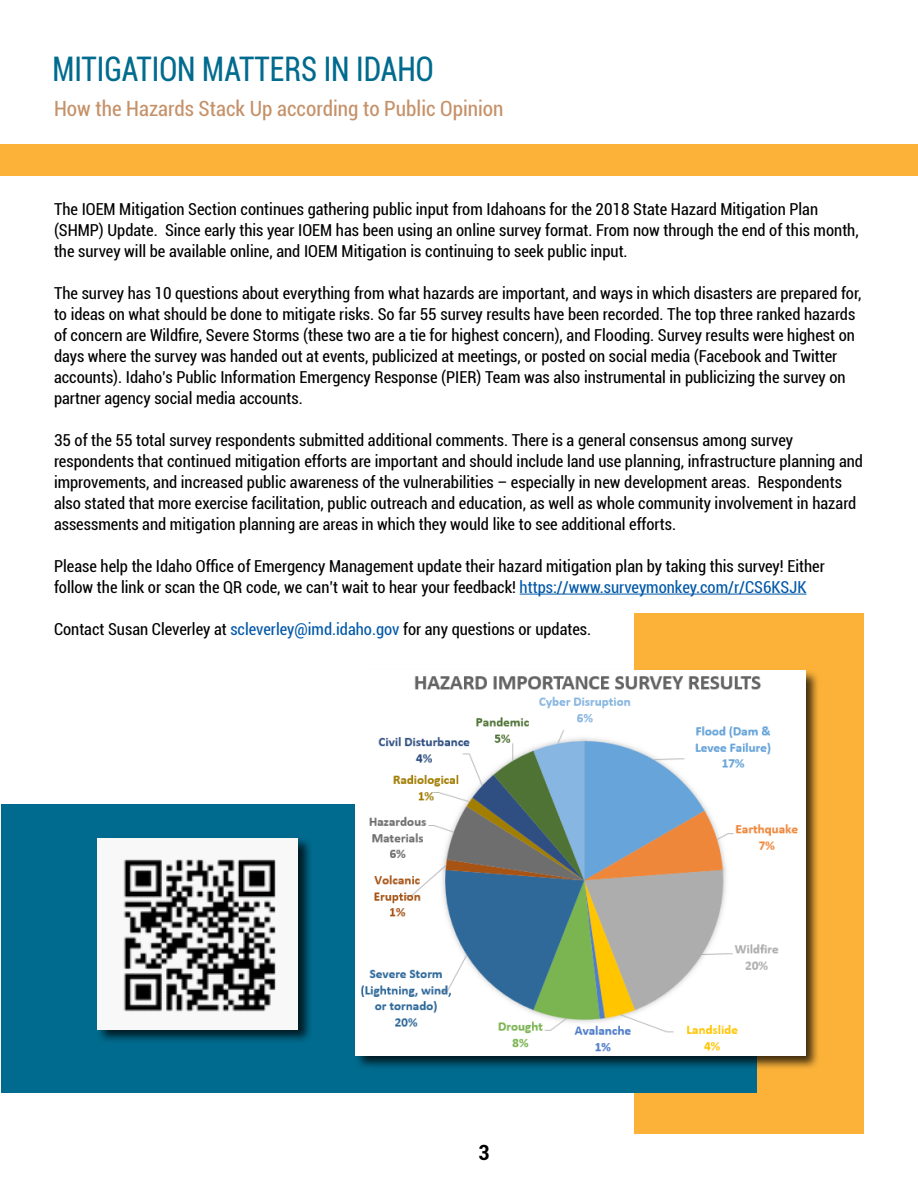
<style>
.page{position:relative;width:918px;height:1188px;background:#fff}
.page>*{position:absolute;margin:0;border:0;box-sizing:border-box;transform-origin:0 0}
.t1{font:condensed 33.9px "Roboto";color:#006b8e;scale:.88 1}
.t2{font:condensed 21px "Roboto";color:#c59169}
.t3{font:700 condensed 21px "Roboto";color:#000}
.t4{font:condensed 16.5px/21px "Roboto";color:#000}
.s1{color:#0058a9}
</style>
<div class="page">
<div style="left:634px;top:614px;width:230px;height:520px;background:#fcb239"></div>
<div style="left:1px;top:804px;width:755px;height:289px;background:#006b8e"></div>
<div style="left:0;top:144px;width:918px;height:32px;background:#fcb239"></div>
<hr style="left:520px;top:594px;width:286px;height:1px;background:#0058a9">
<div style="left:96px;top:836px;width:217px;height:208px;background:#000;opacity:.75"></div>
<div style="left:98px;top:838px;width:200px;height:191px;background:#f8f8f8"></div>
<img style="left:123px;top:859px;width:153px;height:153px">
<div style="left:354px;top:669px;width:466px;height:401px;background:#000;opacity:.75"></div>
<img style="left:356px;top:671px;width:449px;height:384px">
<h1 class="t1" style="left:52px;top:45px;width:41px">Mitigation</h1>
<h1 class="t1" style="left:202px;top:45px;width:44px">Matters</h1>
<h1 class="t1" style="left:324px;top:45px;width:66px">in Idaho</h1>
<p class="t2" style="left:54px;top:94px;width:451px">How the Hazards Stack Up according to Public Opinion</p>
<p class="t4" style="left:54px;top:198px;width:806px">The IOEM Mitigation Section continues gathering public input from Idahoans for the 2018 State Hazard Mitigation Plan (SHMP) Update. Since early this year IOEM has been using an online survey format. From now through the end of this month, the survey will be available online, and IOEM Mitigation is continuing to seek public input.</p>
<p class="t4" style="left:54px;top:282px;width:809px">The survey has 10 questions about everything from what hazards are important, and ways in which disasters are prepared for, to ideas on what should be done to mitigate risks. So far 55 survey results have been recorded. The top three ranked hazards of concern are Wildfire, Severe Storms (these two are a tie for highest concern), and Flooding. Survey results were highest on days where the survey was handed out at events, publicized at meetings, or posted on social media (Facebook and Twitter accounts). Idaho’s Public Information Emergency Response (PIER) Team was also instrumental in publicizing the survey on partner agency social media accounts.</p>
<p class="t4" style="left:54px;top:429px;width:811px">35 of the 55 total survey respondents submitted additional comments. There is a general consensus among survey respondents that continued mitigation efforts are important and should include land use planning, infrastructure planning and improvements, and increased public awareness of the vulnerabilities – especially in new development areas. Respondents also stated that more exercise facilitation, public outreach and education, as well as whole community involvement in hazard assessments and mitigation planning are areas in which they would like to see additional efforts.</p>
<p class="t4" style="left:54px;top:555px;width:772px">Please help the Idaho Office of Emergency Management update their hazard mitigation plan by taking this survey! Either follow the link or scan the QR code, we can’t wait to hear your feedback! <span class="s1">https://www.surveymonkey.com/r/CS6KSJK</span></p>
<p class="t4" style="left:54px;top:618px;width:539px">Contact Susan Cleverley at <span class="s1">scleverley@imd.idaho.gov</span> for any questions or updates.</p>
<p class="t3" style="left:479px;top:1138px;width:13px">3</p>
</div>
